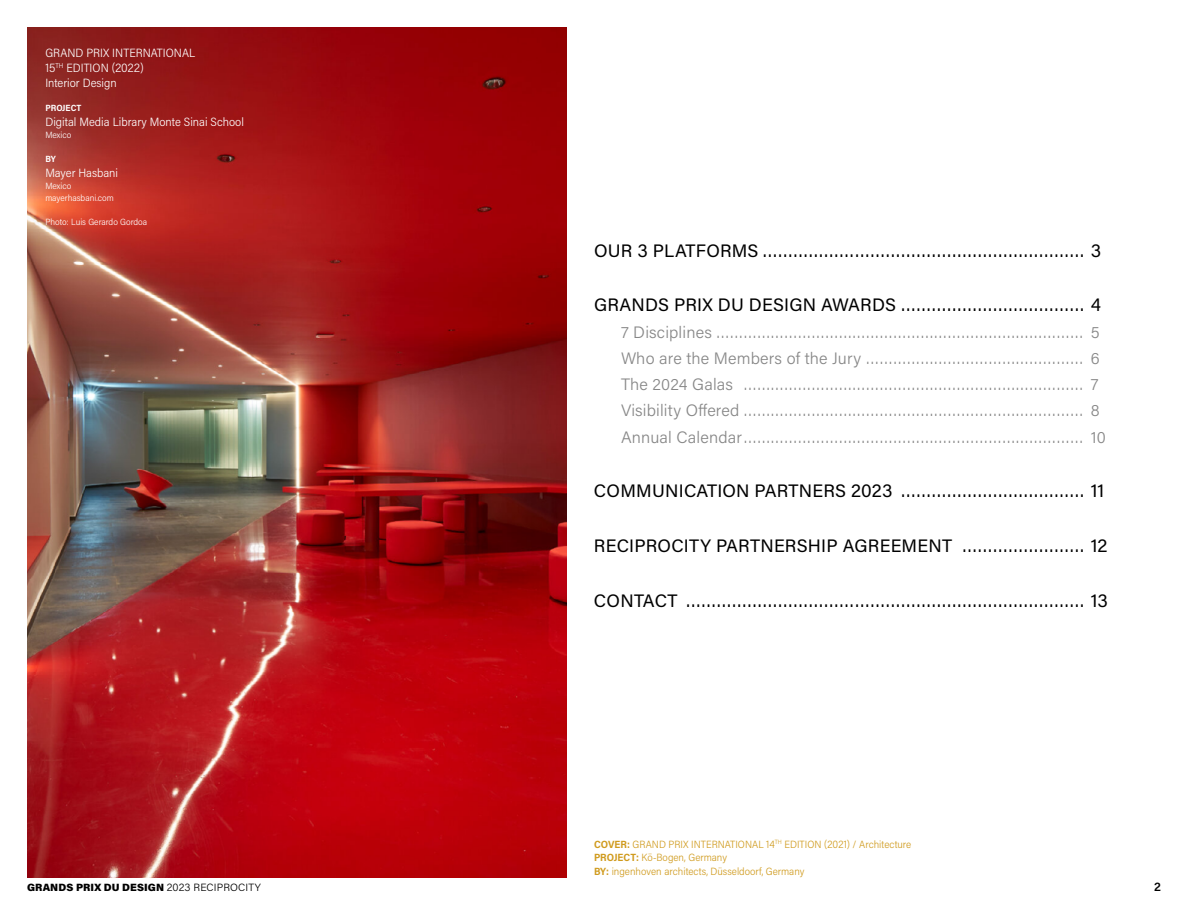
<style>
.page{position:relative;width:1188px;height:918px;background:#fff}
.page>*{position:absolute;margin:0;border:0;box-sizing:border-box;transform-origin:0 0}
.t1{font:18px "Acumin Pro";letter-spacing:.01em;color:#000}
.t2{font:300 16.5px/26.2px "Acumin Pro";letter-spacing:.01em;color:#878787}
.t3{font:300 12px/15px "Acumin Pro Semi Cond";color:#fff}
.t4{font:600 12px "Acumin Pro";color:#000}
.t5{font:300 10.5px/13.5px "Acumin Pro Semi Cond";color:#d09b1e}
.t6{font:900 10.5px "Acumin Pro";letter-spacing:.01em;color:#000}
.t7{font:300 9px/12px "Acumin Pro Semi Cond";color:#fff}
.t8{font:700 9px "Acumin Pro Semi Cond";color:#fff}
.s1{font-weight:700}
.s2{font-weight:300}
</style>
<div class="page">
<img style="left:27px;top:27px;width:540px;height:851px">
<p class="t3" style="left:45px;top:45px;width:151px">GRAND PRIX INTERNATIONAL<br>15<sup>TH</sup> EDITION (2022)<br>Interior Design</p>
<p class="t8" style="left:45px;top:102px;width:38px">PROJECT</p>
<p class="t3" style="left:45px;top:114px;width:200px">Digital Media Library Monte Sinai School</p>
<p class="t7" style="left:45px;top:129px;width:28px">Mexico</p>
<p class="t8" style="left:45px;top:153px;width:12px">BY</p>
<p class="t3" style="left:45px;top:165px;width:74px">Mayer Hasbani</p>
<p class="t7" style="left:45px;top:180px;width:70px">Mexico mayerhasbani.com</p>
<p class="t7" style="left:45px;top:216px;width:103px">Photo: Luis Gerardo Gordoa</p>
<p class="t1" style="left:594px;top:238px;width:509px">OUR 3 PLATFORMS ……………………………………………………… 3</p>
<p class="t1" style="left:594px;top:293px;width:509px">GRANDS PRIX DU DESIGN AWARDS ……………………………… 4</p>
<p class="t2" style="left:621px;top:318px;width:486px">7 Disciplines ……………………………………………………………………… 5<br>Who are the Members of the Jury ………………………………………… 6<br>The 2024 Galas ………………………………………………………………… 7<br>Visibility Offered ………………………………………………………………… 8<br>Annual Calendar………………………………………………………………… 10</p>
<p class="t1" style="left:594px;top:479px;width:512px">COMMUNICATION PARTNERS 2023 ……………………………… 11</p>
<p class="t1" style="left:594px;top:533px;width:515px">RECIPROCITY PARTNERSHIP AGREEMENT …………………… 12</p>
<p class="t1" style="left:594px;top:588px;width:516px">CONTACT …………………………………………………………………… 13</p>
<p class="t5" style="left:594px;top:837px;width:319px"><span class="s1">COVER:</span> GRAND PRIX INTERNATIONAL 14<sup>TH</sup> EDITION (2021) / Architecture<br><span class="s1">PROJECT:</span> Kö-Bogen, Germany<br><span class="s1">BY:</span> ingenhoven architects, Düsseldoorf, Germany</p>
<p class="t6" style="left:27px;top:880px;width:235px">GRANDS PRIX DU DESIGN <span class="s2">2023 RECIPROCITY</span></p>
<p class="t4" style="left:1154px;top:879px;width:8px">2</p>
</div>
